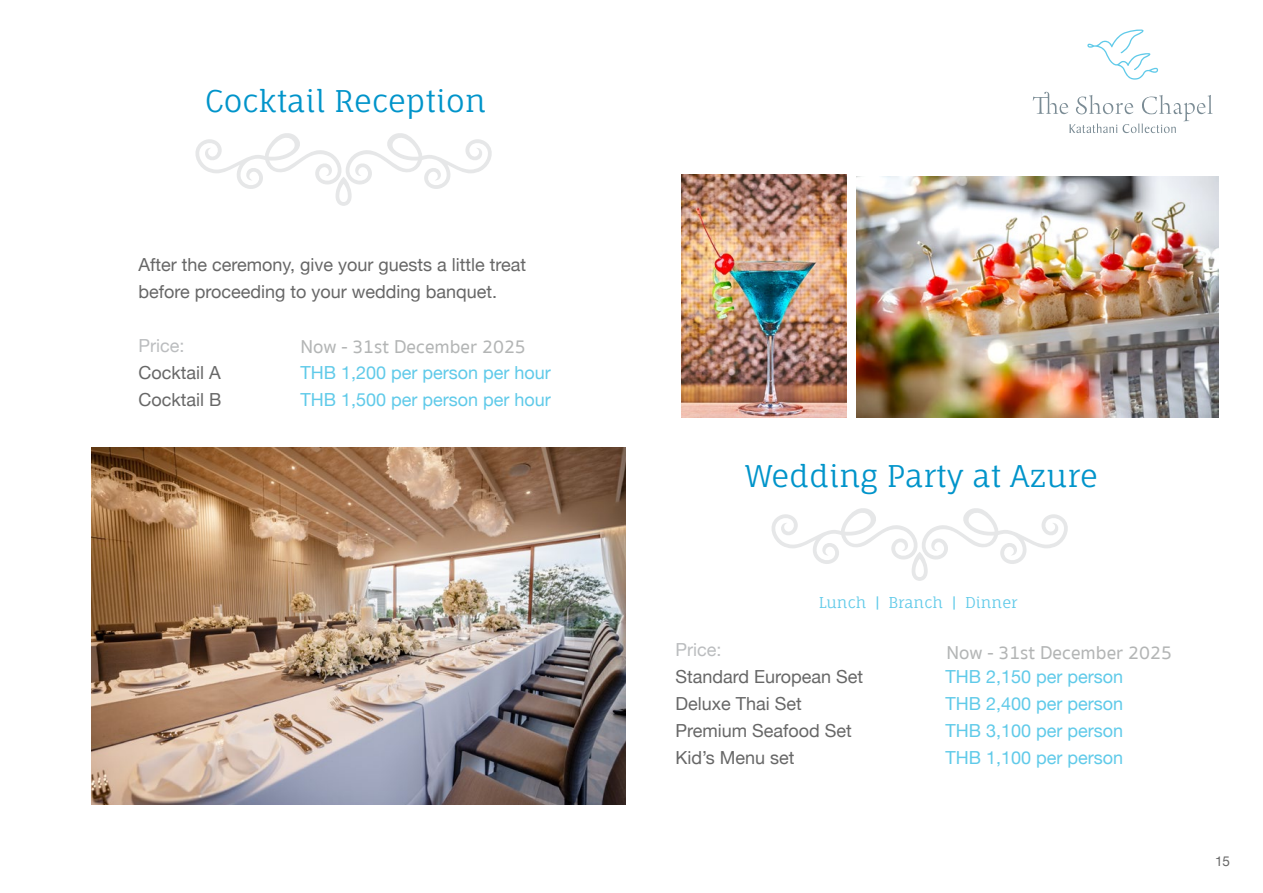
<style>
.page{position:relative;width:1263px;height:893px;background:#fff}
.page>*{position:absolute;margin:0;border:0;box-sizing:border-box;transform-origin:0 0}
.t1{font:30px "Fauna One";color:#0094ca}
.t2{font:500 19.2px "Sukhumvit Set";color:#b3b5b5}
.t3{font:18px/27px "Helvetica Neue";color:#676767}
.t4{font:18px "Helvetica Neue";color:#60cae9}
.t5{font:18px "Helvetica Neue";color:#bbbdbf}
.t6{font:15px "Fauna One";color:#60cae9}
.t7{font:13.5px "Helvetica Neue";color:#676767}
</style>
<div class="page">
<svg style="left:195px;top:133px;width:297px;height:73px"></svg>
<svg style="left:771px;top:508px;width:297px;height:73px"></svg>
<img style="left:681px;top:175px;width:165px;height:243px">
<img style="left:857px;top:176px;width:362px;height:241px">
<svg style="left:1087px;top:29px;width:71px;height:51px"></svg>
<svg style="left:1033px;top:92px;width:179px;height:41px"></svg>
<img style="left:91px;top:447px;width:534px;height:357px">
<h1 class="t1" style="left:205px;top:82px;width:283px">Cocktail Reception</h1>
<p class="t3" style="left:138px;top:250px;width:389px">After the ceremony, give your guests a little treat before proceeding to your wedding banquet.</p>
<p class="t5" style="left:138px;top:334px;width:47px">Price:</p>
<p class="t5" style="left:300px;top:334px;width:144px">Now – 2022 Price</p>
<p class="t3" style="left:138px;top:358px;width:84px">Cocktail A</p>
<p class="t4" style="left:300px;top:361px;width:252px">THB 1,200 per person per hour</p>
<p class="t3" style="left:138px;top:385px;width:84px">Cocktail B</p>
<p class="t4" style="left:300px;top:388px;width:252px">THB 1,500 per person per hour</p>
<p class="t2" style="left:300px;top:333px;width:227px">Now - 31st December 2025</p>
<h1 class="t1" style="left:745px;top:457px;width:354px">Wedding Party at Azure</h1>
<p class="t6" style="left:819px;top:593px;width:200px">Lunch | Branch | Dinner</p>
<p class="t5" style="left:675px;top:639px;width:47px">Price:</p>
<p class="t5" style="left:945px;top:639px;width:144px">Now – 2022 Price</p>
<p class="t3" style="left:675px;top:663px;width:189px">Standard European Set</p>
<p class="t4" style="left:945px;top:666px;width:179px">THB 2,150 per person</p>
<p class="t3" style="left:675px;top:690px;width:128px">Deluxe Thai Set</p>
<p class="t4" style="left:945px;top:693px;width:179px">THB 2,400 per person</p>
<p class="t3" style="left:675px;top:717px;width:178px">Premium Seafood Set</p>
<p class="t4" style="left:945px;top:720px;width:179px">THB 3,100 per person</p>
<p class="t3" style="left:675px;top:744px;width:121px">Kid’s Menu set</p>
<p class="t4" style="left:945px;top:747px;width:179px">THB 1,100 per person</p>
<p class="t2" style="left:946px;top:639px;width:227px">Now - 31st December 2025</p>
<p class="t7" style="left:1215px;top:853px;width:17px">15</p>
</div>
